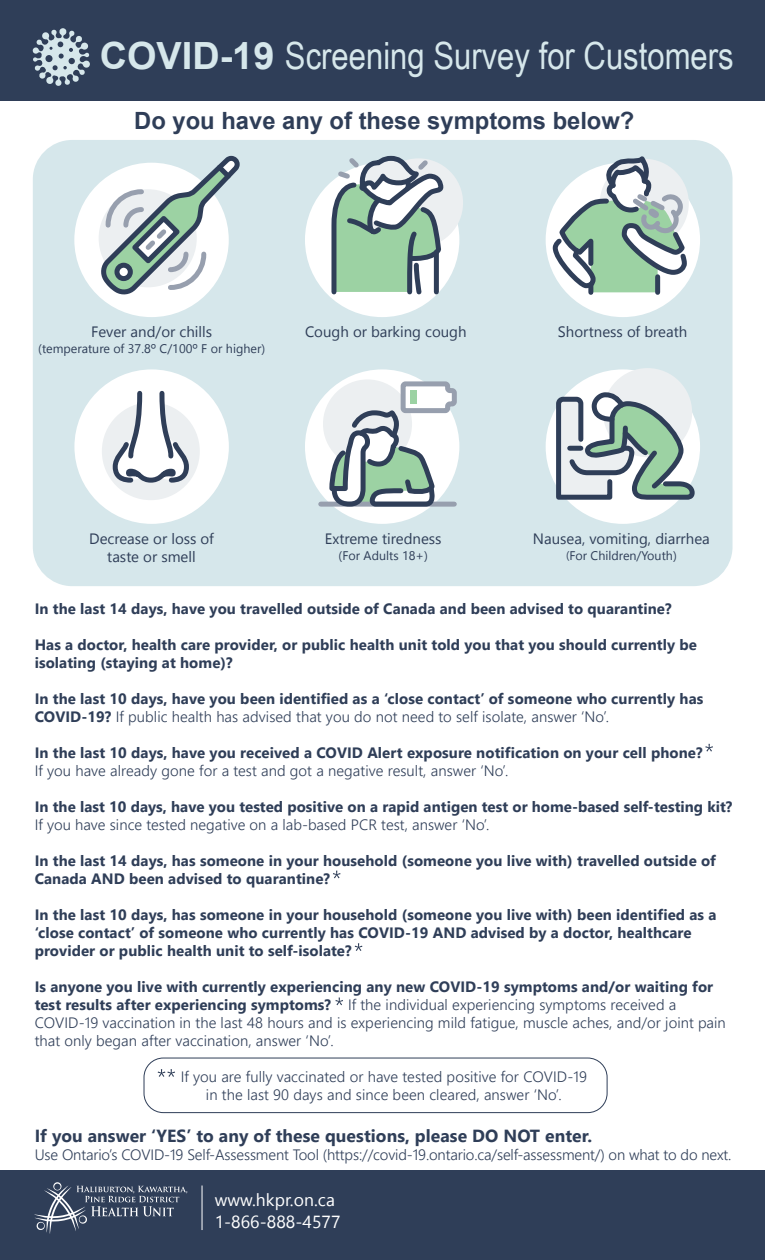
<style>
.page{position:relative;width:765px;height:1260px;background:#fff}
.page>*{position:absolute;margin:0;border:0;box-sizing:border-box;transform-origin:0 0}
.t1{font:37.5px "Arial Narrow";color:#d6e7eb}
.t2{font:700 23.75px "Arial";color:#2f3e58}
.t3{font:700 17.5px "Nirmala UI";letter-spacing:.005em;color:#2f3e58}
.t4{font:17.5px/22.5px "Nirmala UI";letter-spacing:.005em;color:#fff}
.t5{font:700 15px/18px "Nirmala UI";letter-spacing:.005em;color:#2f3e58}
.t6{font:300 15px/18px "Nirmala UI";letter-spacing:.005em;color:#2f3e58}
.t7{font:15px/18px "Nirmala UI";color:#2f3e58;text-align:center}
.t8{font:12.5px "Nirmala UI";color:#2f3e58}
.s1{font-family:"Arial";font-weight:700}
.s2{font-size:11.25px}
.s3{font-weight:300}
.s4{font-weight:700}
</style>
<div class="page">
<div style="left:0;top:1171px;width:765px;height:89px;background:#2f3e58"></div>
<div style="left:33px;top:140px;width:700px;height:446px;background:#d6e7eb;border-radius:39px"></div>
<div style="left:0;top:0;width:765px;height:100px;background:#2f3e58"></div>
<svg style="left:34px;top:1182px;width:153px;height:52px"></svg>
<svg style="left:32px;top:28px;width:58px;height:58px"></svg>
<div style="left:74px;top:163px;width:155px;height:154px;background:#fff;border-radius:50%"></div>
<div style="left:305px;top:163px;width:154px;height:154px;background:#fff;border-radius:50%"></div>
<div style="left:546px;top:163px;width:154px;height:154px;background:#fff;border-radius:50%"></div>
<div style="left:74px;top:369px;width:155px;height:155px;background:#fff;border-radius:50%"></div>
<div style="left:305px;top:369px;width:154px;height:155px;background:#fff;border-radius:50%"></div>
<div style="left:546px;top:369px;width:154px;height:155px;background:#fff;border-radius:50%"></div>
<svg style="left:99px;top:155px;width:141px;height:144px"></svg>
<div style="left:374px;top:158px;width:89px;height:89px;background:#eceff1;border-radius:50%"></div>
<svg style="left:329px;top:155px;width:116px;height:142px"></svg>
<svg style="left:550px;top:156px;width:139px;height:136px"></svg>
<div style="left:102px;top:402px;width:98px;height:98px;background:#eceff1;border-radius:50%"></div>
<svg style="left:112px;top:390px;width:77px;height:93px"></svg>
<div style="left:603px;top:368px;width:89px;height:89px;background:#eceff1;border-radius:50%"></div>
<svg style="left:554px;top:392px;width:143px;height:110px"></svg>
<div style="left:321px;top:502px;width:133px;height:5px;background:#979fae"></div>
<svg style="left:327px;top:379px;width:132px;height:130px"></svg>
<div style="left:410px;top:391px;width:6px;height:13px;background:#9cd2a3"></div>
<hr style="left:202px;top:1185px;width:1px;height:45px;background:#fff">
<svg style="left:333px;top:871px;width:8px;height:7px"></svg>
<svg style="left:355px;top:943px;width:7px;height:8px"></svg>
<svg style="left:335px;top:997px;width:8px;height:8px"></svg>
<svg style="left:158px;top:1069px;width:17px;height:8px"></svg>
<div style="left:144px;top:1058px;width:463px;height:55px;border:1px solid #2f3e58;border-radius:19px"></div>
<svg style="left:705px;top:744px;width:8px;height:7px"></svg>
<h1 class="t1" style="left:100px;top:29px;width:635px"><span class="s1">COVID-19</span> Screening Survey for Customers</h1>
<h2 class="t2" style="left:134px;top:104px;width:502px">Do you have any of these symptoms below?</h2>
<p class="t7" style="left:91px;top:322px;width:123px">Fever and/or chills</p>
<p class="t8" style="left:38px;top:339px;width:228px">(temperature of 37.8º C/100º F or higher)</p>
<p class="t7" style="left:305px;top:322px;width:163px">Cough or barking cough</p>
<p class="t7" style="left:558px;top:322px;width:131px">Shortness of breath</p>
<p class="t7" style="left:89px;top:529px;width:126px">Decrease or loss of taste or smell</p>
<p class="t7" style="left:325px;top:529px;width:118px">Extreme tiredness</p>
<p class="t8" style="left:339px;top:546px;width:91px">(For Adults 18+)</p>
<p class="t7" style="left:533px;top:529px;width:178px">Nausea, vomiting, diarrhea</p>
<p class="t8" style="left:566px;top:546px;width:112px"><span class="s2">(</span>For Children/Youth)</p>
<p class="t5" style="left:35px;top:598px;width:639px">In the last 14 days, have you travelled outside of Canada and been advised to quarantine?</p>
<p class="t5" style="left:35px;top:634px;width:664px">Has a doctor, health care provider, or public health unit told you that you should currently be isolating (staying at home)?</p>
<p class="t5" style="left:35px;top:688px;width:670px">In the last 10 days, have you been identified as a ‘close contactʼ of someone who currently has<br>COVID-19? <span class="s3">If public health has advised that you do not need to self isolate, answer ‘Noʼ.</span></p>
<p class="t5" style="left:35px;top:742px;width:670px">In the last 10 days, have you received a COVID Alert exposure notification on your cell phone?</p>
<p class="t6" style="left:35px;top:760px;width:475px">If you have already gone for a test and got a negative result, answer ‘Noʼ.</p>
<p class="t5" style="left:35px;top:796px;width:699px">In the last 10 days, have you tested positive on a rapid antigen test or home-based self-testing kit?</p>
<p class="t6" style="left:35px;top:814px;width:456px">If you have since tested negative on a lab-based PCR test, answer ‘Noʼ.</p>
<p class="t5" style="left:35px;top:850px;width:683px">In the last 14 days, has someone in your household (someone you live with) travelled outside of<br>Canada AND been advised to quarantine?</p>
<p class="t5" style="left:35px;top:904px;width:683px">In the last 10 days, has someone in your household (someone you live with) been identified as a ‘close contactʼ of someone who currently has COVID-19 AND advised by a doctor, healthcare provider or public health unit to self-isolate?</p>
<p class="t6" style="left:35px;top:976px;width:693px"><span class="s4">Is anyone you live with currently experiencing any new COVID-19 symptoms and/or waiting for test results after experiencing symptoms?</span> If the individual experiencing symptoms received a COVID-19 vaccination in the last 48 hours and is experiencing mild fatigue, muscle aches, and/or joint pain that only began after vaccination, answer ‘Noʼ.</p>
<p class="t6" style="left:181px;top:1066px;width:408px;text-align:center">If you are fully vaccinated or have tested positive for COVID-19 in the last 90 days and since been cleared, answer ‘Noʼ.</p>
<p class="t3" style="left:35px;top:1121px;width:559px">If you answer ‘YESʼ to any of these questions, please DO NOT enter.</p>
<p class="t6" style="left:35px;top:1144px;width:698px">Use Ontarioʼs COVID-19 Self-Assessment Tool (https://covid-19.ontario.ca/self-assessment/) on what to do next.</p>
<p class="t4" style="left:215px;top:1187px;width:127px">www.hkpr.on.ca<br>1-866-888-4577</p>
</div>
